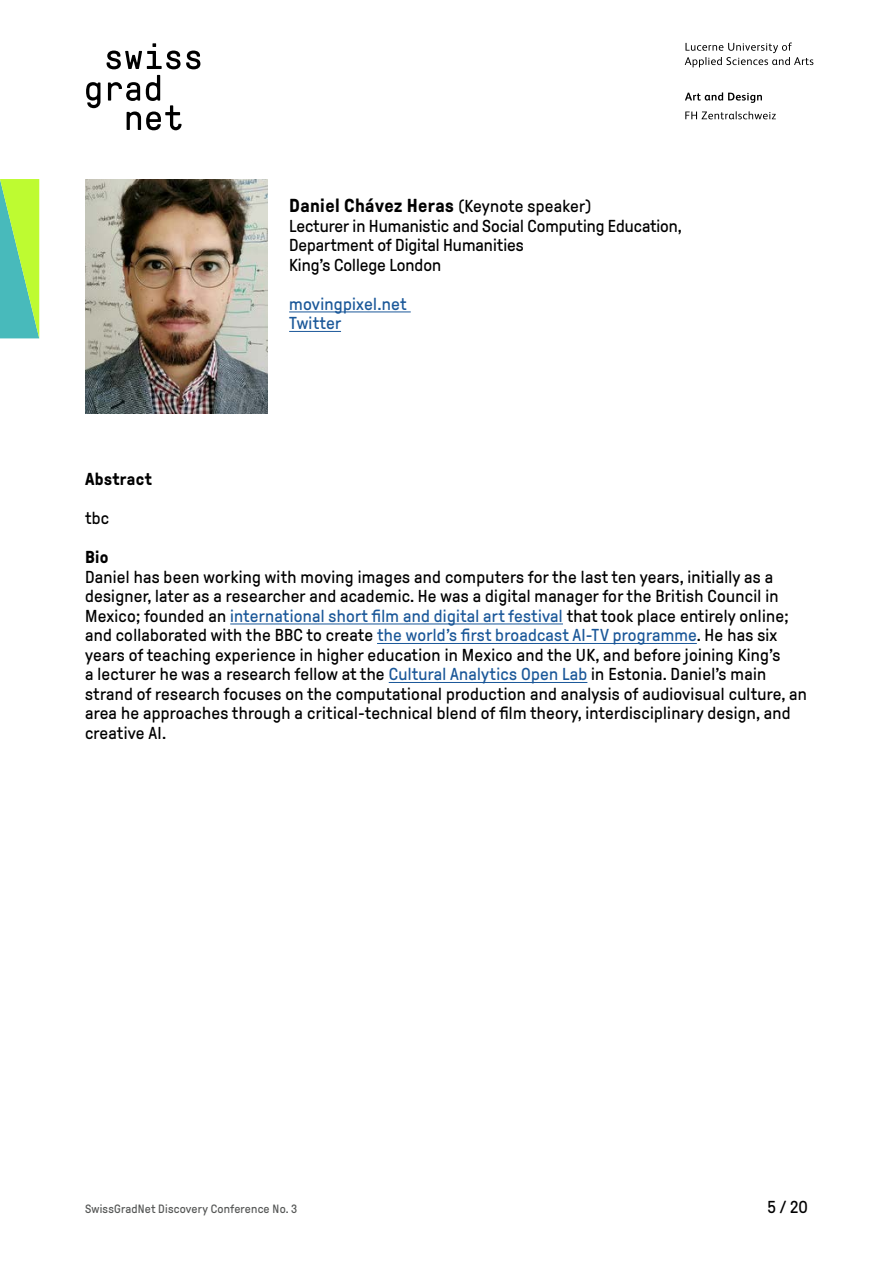
<style>
.page{position:relative;width:893px;height:1263px;background:#fff}
.page>*{position:absolute;margin:0;border:0;box-sizing:border-box;transform-origin:0 0}
.t1{font:700 18.75px "GT Pressura";letter-spacing:.02em;color:#000}
.t2{font:17.25px/19.5px "GT Pressura";letter-spacing:.015em;color:#000}
.t3{font:17.25px/19.5px "GT Pressura";letter-spacing:.015em;color:#1b5899}
.t4{font:700 17.25px "GT Pressura";letter-spacing:.02em;color:#000}
.t5{font:12px "GT Pressura";letter-spacing:.02em;color:#555756}
.s1{font-weight:400;font-size:17.25px}
.s2{color:#1b5899}
</style>
<div class="page">
<svg style="left:685px;top:43px;width:128px;height:24px"></svg>
<svg style="left:685px;top:92px;width:77px;height:11px"></svg>
<svg style="left:685px;top:111px;width:91px;height:8px"></svg>
<svg style="left:107px;top:43px;width:93px;height:26px"></svg>
<svg style="left:86px;top:82px;width:14px;height:26px"></svg>
<svg style="left:108px;top:75px;width:74px;height:55px"></svg>
<hr style="left:289px;top:312px;width:122px;height:1px;background:#1b5899">
<hr style="left:289px;top:331px;width:52px;height:1px;background:#1b5899">
<hr style="left:230px;top:624px;width:333px;height:1px;background:#1b5899">
<hr style="left:377px;top:643px;width:320px;height:1px;background:#1b5899">
<hr style="left:389px;top:682px;width:198px;height:1px;background:#1b5899">
<svg style="left:0;top:179px;width:39px;height:159px;background:#83da76"></svg>
<img style="left:85px;top:179px;width:182px;height:234px">
<p class="t1" style="left:289px;top:196px;width:304px">Daniel Chávez Heras <span class="s1">(Keynote speaker)</span></p>
<p class="t2" style="left:289px;top:216px;width:394px">Lecturer in Humanistic and Social Computing Education,<br>Department of Digital Humanities<br>King’s College London</p>
<p class="t3" style="left:289px;top:294px;width:119px">movingpixel.net<br>Twitter</p>
<p class="t4" style="left:85px;top:470px;width:68px">Abstract</p>
<p class="t2" style="left:85px;top:509px;width:26px">tbc</p>
<p class="t4" style="left:85px;top:548px;width:25px">Bio</p>
<p class="t2" style="left:85px;top:567px;width:723px">Daniel has been working with moving images and computers for the last ten years, initially as a designer, later as a researcher and academic. He was a digital manager for the British Council in Mexico; founded an <span class="s2">international short film and digital art festival</span> that took place entirely online; and collaborated with the BBC to create <span class="s2">the world’s first broadcast AI-TV programme</span>. He has six years of teaching experience in higher education in Mexico and the UK, and before joining King’s<br>a lecturer he was a research fellow at the <span class="s2">Cultural Analytics Open Lab</span> in Estonia. Daniel’s main strand of research focuses on the computational production and analysis of audiovisual culture, an area he approaches through a critical-technical blend of film theory, interdisciplinary design, and creative AI.</p>
<p class="t5" style="left:85px;top:1202px;width:214px">SwissGradNet Discovery Conference No. 3</p>
<p class="t2" style="left:767px;top:1197px;width:42px">5 / 20</p>
</div>
